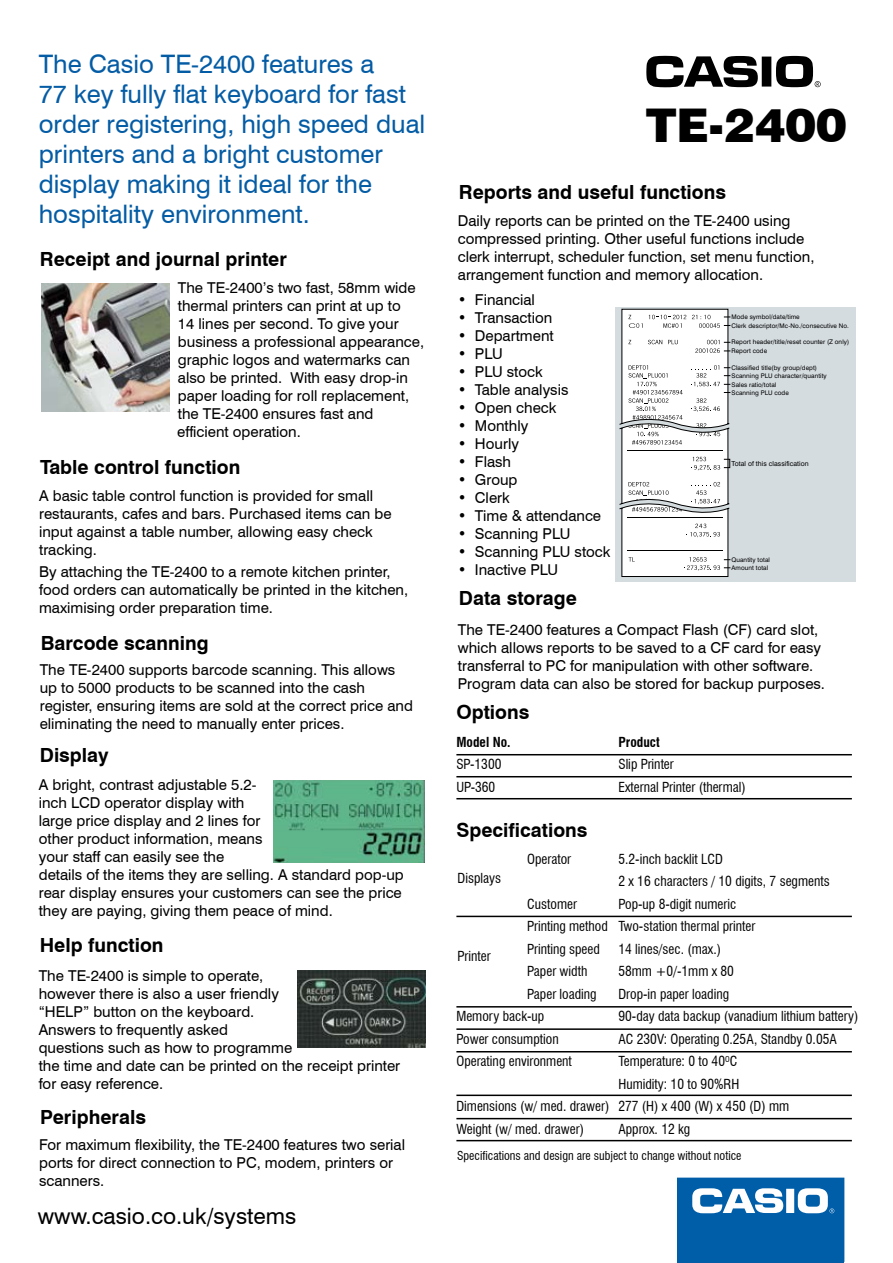
<style>
.page{position:relative;width:893px;height:1263px;background:#fff}
.page>*{position:absolute;margin:0;border:0;box-sizing:border-box;transform-origin:0 0}
.t1{font:900 46.5px "Swiss 721 BT";color:#000}
.t2{font:25.5px/30px "Swiss 721 BT";color:#045ca5}
.t3{font:22.5px "Swiss 721 BT";color:#000}
.t4{font:700 19.5px "Swiss 721 BT";color:#000}
.t5{font:15px/18px "Swiss 721 BT";color:#000}
.t6{font:condensed 13.5px/22.5px "Swiss 721 BT";color:#000}
.t7{font:700 condensed 13.5px "Swiss 721 BT";color:#000}
.t8{font:condensed 12px "Swiss 721 BT";color:#000}
.t9{font:6.9px "Swiss 721 BT";letter-spacing:.01em;color:#000}
.t10{font:6.3px/8.2px "Swiss 721 BT";letter-spacing:.01em;color:#000}
</style>
<div class="page">
<div style="left:615px;top:307px;width:240px;height:274px;background:#d5dcdf"></div>
<svg style="left:619px;top:309px;width:112px;height:268px;background:#eaebeb"></svg>
<img style="left:42px;top:284px;width:127px;height:128px">
<hr style="left:456px;top:916px;width:396px;height:1px;background:#000">
<hr style="left:456px;top:1006px;width:396px;height:1px;background:#000">
<hr style="left:456px;top:1051px;width:396px;height:1px;background:#000">
<hr style="left:456px;top:1028px;width:396px;height:2px;background:#000">
<div style="left:677px;top:1178px;width:167px;height:85px;background:#045ca5"></div>
<div style="left:677px;top:1178px;width:167px;height:83px;background:#005da8"></div>
<svg style="left:692px;top:1188px;width:142px;height:25px"></svg>
<hr style="left:456px;top:1094px;width:396px;height:2px;background:#000">
<hr style="left:456px;top:1140px;width:396px;height:1px;background:#000">
<hr style="left:456px;top:1118px;width:396px;height:1px;background:#000">
<img style="left:273px;top:780px;width:151px;height:82px">
<img style="left:298px;top:971px;width:127px;height:76px">
<hr style="left:456px;top:776px;width:396px;height:1px;background:#000">
<hr style="left:456px;top:754px;width:396px;height:1px;background:#000">
<hr style="left:456px;top:798px;width:396px;height:1px;background:#000">
<div style="left:762px;top:57px;width:9px;height:30px;background:#000"></div>
<svg style="left:646px;top:56px;width:112px;height:31px"></svg>
<svg style="left:776px;top:56px;width:45px;height:31px"></svg>
<h2 class="t2" style="left:39px;top:49px;width:388px">The Casio TE-2400 features a<br>77 key fully flat keyboard for fast order registering, high speed dual printers and a bright customer display making it ideal for the hospitality environment.</h2>
<h3 class="t4" style="left:40px;top:247px;width:248px">Receipt and journal printer</h3>
<p class="t5" style="left:177px;top:279px;width:248px">The TE-2400’s two fast, 58mm wide thermal printers can print at up to<br>14 lines per second. To give your business a professional appearance, graphic logos and watermarks can also be printed. With easy drop-in paper loading for roll replacement, the TE-2400 ensures fast and efficient operation.</p>
<h3 class="t4" style="left:40px;top:455px;width:202px">Table control function</h3>
<p class="t5" style="left:39px;top:486px;width:354px">A basic table control function is provided for small restaurants, cafes and bars. Purchased items can be input against a table number, allowing easy check tracking.</p>
<p class="t5" style="left:39px;top:563px;width:371px">By attaching the TE-2400 to a remote kitchen printer, food orders can automatically be printed in the kitchen, maximising order preparation time.</p>
<h3 class="t4" style="left:41px;top:631px;width:169px">Barcode scanning</h3>
<p class="t5" style="left:40px;top:660px;width:375px">The TE-2400 supports barcode scanning. This allows up to 5000 products to be scanned into the cash register, ensuring items are sold at the correct price and eliminating the need to manually enter prices.</p>
<h3 class="t4" style="left:40px;top:743px;width:70px">Display</h3>
<p class="t5" style="left:39px;top:775px;width:367px">A bright, contrast adjustable 5.2-<br>inch LCD operator display with<br>large price display and 2 lines for<br>other product information, means<br>your staff can easily see the<br>details of the items they are selling. A standard pop-up rear display ensures your customers can see the price they are paying, giving them peace of mind.</p>
<h3 class="t4" style="left:40px;top:934px;width:125px">Help function</h3>
<p class="t5" style="left:39px;top:967px;width:363px">The TE-2400 is simple to operate,<br>however there is also a user friendly<br>“HELP” button on the keyboard.<br>Answers to frequently asked<br>questions such as how to programme<br>the time and date can be printed on the receipt printer for easy reference.</p>
<h3 class="t4" style="left:40px;top:1105px;width:107px">Peripherals</h3>
<p class="t5" style="left:39px;top:1136px;width:368px">For maximum flexibility, the TE-2400 features two serial ports for direct connection to PC, modem, printers or scanners.</p>
<h3 class="t3" style="left:38px;top:1202px;width:260px">www.casio.co.uk/systems</h3>
<h1 class="t1" style="left:646px;top:97px;width:202px">TE-2400</h1>
<h3 class="t4" style="left:459px;top:180px;width:269px">Reports and useful functions</h3>
<p class="t5" style="left:458px;top:212px;width:358px">Daily reports can be printed on the TE-2400 using compressed printing. Other useful functions include clerk interrupt, scheduler function, set menu function, arrangement function and memory allocation.</p>
<p class="t5" style="left:458px;top:291px;width:79px">• Financial</p>
<p class="t5" style="left:458px;top:309px;width:96px">• Transaction</p>
<p class="t5" style="left:458px;top:327px;width:97px">• Department</p>
<p class="t5" style="left:458px;top:345px;width:46px">• PLU</p>
<p class="t5" style="left:458px;top:363px;width:87px">• PLU stock</p>
<p class="t5" style="left:458px;top:381px;width:112px">• Table analysis</p>
<p class="t5" style="left:458px;top:399px;width:100px">• Open check</p>
<p class="t5" style="left:458px;top:417px;width:72px">• Monthly</p>
<p class="t5" style="left:458px;top:435px;width:63px">• Hourly</p>
<p class="t5" style="left:458px;top:453px;width:55px">• Flash</p>
<p class="t5" style="left:458px;top:471px;width:61px">• Group</p>
<p class="t5" style="left:458px;top:489px;width:54px">• Clerk</p>
<p class="t5" style="left:458px;top:507px;width:145px">• Time &amp; attendance</p>
<p class="t5" style="left:458px;top:525px;width:114px">• Scanning PLU</p>
<p class="t5" style="left:458px;top:543px;width:154px">• Scanning PLU stock</p>
<p class="t5" style="left:458px;top:561px;width:102px">• Inactive PLU</p>
<p class="t10" style="left:731px;top:312px;width:119px;line-height:8.9px">Mode symbol/date/time<br>Clerk descriptor/Mc-No./consecutive No.</p>
<p class="t10" style="left:731px;top:338px;width:119px;line-height:8.7px">Report header/title/reset counter (Z only)<br>Report code</p>
<p class="t10" style="left:731px;top:363px;width:97px">Classified title(by group/dept)<br>Scanning PLU character/quantity<br>Sales ratio/total<br>Scanning PLU code</p>
<p class="t9" style="left:731px;top:459px;width:79px">Total of this classification</p>
<p class="t10" style="left:731px;top:555px;width:40px">Quantity total<br>Amount total</p>
<h3 class="t4" style="left:459px;top:586px;width:119px">Data storage</h3>
<p class="t5" style="left:458px;top:620px;width:369px">The TE-2400 features a Compact Flash (CF) card slot, which allows reports to be saved to a CF card for easy transferral to PC for manipulation with other software.<br>Program data can also be stored for backup purposes.</p>
<h3 class="t4" style="left:456px;top:700px;width:74px">Options</h3>
<p class="t7" style="left:456px;top:734px;width:56px">Model No.</p>
<p class="t7" style="left:618px;top:734px;width:43px">Product</p>
<p class="t6" style="left:456px;top:753px;width:47px">SP-1300</p>
<p class="t6" style="left:618px;top:753px;width:57px">Slip Printer</p>
<p class="t6" style="left:456px;top:775px;width:40px">UP-360</p>
<p class="t6" style="left:618px;top:775px;width:129px">External Printer (thermal)</p>
<h3 class="t4" style="left:456px;top:818px;width:133px">Specifications</h3>
<p class="t6" style="left:527px;top:848px;width:45px">Operator</p>
<p class="t6" style="left:618px;top:848px;width:213px">5.2-inch backlit LCD<br>2 x 16 characters / 10 digits, 7 segments</p>
<p class="t6" style="left:527px;top:893px;width:51px">Customer</p>
<p class="t6" style="left:458px;top:867px;width:45px">Displays</p>
<p class="t6" style="left:527px;top:893px;width:230px;text-indent:91px">Pop-up 8-digit numeric<br>Printing method Two-station thermal printer<br>Printing speed</p>
<p class="t6" style="left:618px;top:938px;width:104px">14 lines/sec. (max.)</p>
<p class="t6" style="left:458px;top:944px;width:35px">Printer</p>
<p class="t6" style="left:527px;top:960px;width:62px">Paper width</p>
<p class="t6" style="left:618px;top:960px;width:117px">58mm +0/-1mm x 80</p>
<p class="t6" style="left:527px;top:983px;width:71px">Paper loading</p>
<p class="t6" style="left:618px;top:983px;width:112px">Drop-in paper loading</p>
<p class="t6" style="left:456px;top:1005px;width:89px">Memory back-up</p>
<p class="t6" style="left:618px;top:1005px;width:242px">90-day data backup (vanadium lithium battery)</p>
<p class="t6" style="left:456px;top:1028px;width:104px">Power consumption</p>
<p class="t6" style="left:618px;top:1028px;width:220px">AC 230V: Operating 0.25A, Standby 0.05A</p>
<p class="t6" style="left:456px;top:1050px;width:117px">Operating environment</p>
<p class="t6" style="left:618px;top:1050px;width:120px">Temperature: 0 to 40<sup>O</sup>C</p>
<p class="t6" style="left:618px;top:1073px;width:122px">Humidity: 10 to 90%RH</p>
<p class="t6" style="left:456px;top:1095px;width:334px">Dimensions (w/ med. drawer) 277 (H) x 400 (W) x 450 (D) mm</p>
<p class="t6" style="left:456px;top:1118px;width:129px">Weight (w/ med. drawer)</p>
<p class="t6" style="left:618px;top:1118px;width:73px">Approx. 12 kg</p>
<p class="t8" style="left:457px;top:1148px;width:286px">Specifications and design are subject to change without notice</p>
</div>
